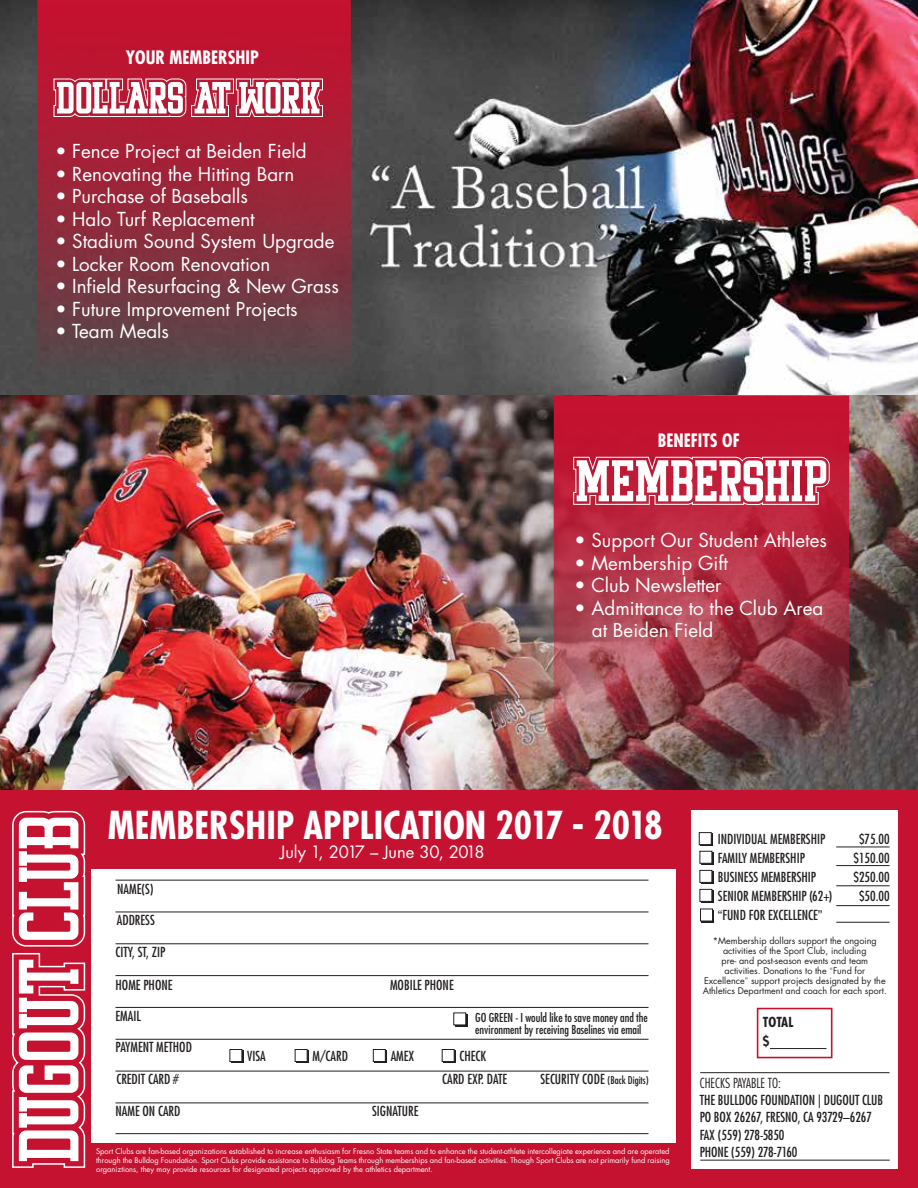
<style>
.page{position:relative;width:918px;height:1188px;background:#fff}
.page>*{position:absolute;margin:0;border:0;box-sizing:border-box;transform-origin:0 0}
.t1{font:700 condensed 37.5px "Futura";color:#fff}
.t2{font:18.75px/22.5px "Futura";color:#fff}
.t3{font:700 condensed 18px "Futura";color:#fff}
.t4{font:16.5px "Futura";color:#fff}
.t5{font:condensed 13.5px/19.2px "Futura";color:#231f20}
.t6{font:300 condensed 13.5px "Futura";color:#231f20}
.t7{font:700 condensed 13.5px/19.2px "Futura";color:#231f20}
.t8{font:condensed 12px/12px "Futura";color:#231f20}
.t9{font:9px/10.2px "Futura";color:#231f20;text-align:center}
.t10{font:7.5px/9px "Futura";color:#fff;text-align:justify}
.s1{font-size:10.5px}
.s2{font-family:"Helvetica";font-stretch:normal}
.s3{font-family:"Helvetica";font-weight:300}
</style>
<div class="page">
<img style="left:0;top:0;width:918px;height:791px">
<div style="left:0;top:791px;width:918px;height:397px;background:#c41230"></div>
<div style="left:37px;top:0;width:314px;height:375px;background:linear-gradient(to bottom,#d20a2c,#5a4549)"></div>
<img style="left:554px;top:396px;width:295px;height:360px">
<div style="left:92px;top:869px;width:584px;height:274px;background:#fff"></div>
<div style="left:691px;top:810px;width:207px;height:359px;background:#fff"></div>
<svg style="left:12px;top:810px;width:74px;height:358px"></svg>
<svg style="left:53px;top:78px;width:270px;height:39px"></svg>
<svg style="left:573px;top:457px;width:257px;height:48px"></svg>
<hr style="left:116px;top:880px;width:532px;height:1px;background:#231f20">
<hr style="left:116px;top:912px;width:532px;height:1px;background:#231f20">
<hr style="left:116px;top:943px;width:532px;height:1px;background:#231f20">
<hr style="left:116px;top:975px;width:532px;height:1px;background:#231f20">
<hr style="left:116px;top:1007px;width:532px;height:1px;background:#231f20">
<hr style="left:116px;top:1039px;width:532px;height:1px;background:#231f20">
<hr style="left:116px;top:1071px;width:532px;height:1px;background:#231f20">
<hr style="left:116px;top:1103px;width:532px;height:1px;background:#231f20">
<hr style="left:116px;top:1133px;width:532px;height:1px;background:#231f20">
<div style="left:701px;top:834px;width:12px;height:12px;background:#231f20"></div>
<div style="left:699px;top:832px;width:13px;height:13px;background:#fff;border:1px solid #231f20"></div>
<div style="left:455px;top:1014px;width:12px;height:12px;background:#231f20"></div>
<div style="left:453px;top:1013px;width:13px;height:12px;background:#fff;border:1px solid #231f20"></div>
<div style="left:231px;top:1051px;width:12px;height:12px;background:#231f20"></div>
<div style="left:230px;top:1049px;width:12px;height:13px;background:#fff;border:1px solid #231f20"></div>
<div style="left:296px;top:1051px;width:12px;height:12px;background:#231f20"></div>
<div style="left:295px;top:1049px;width:13px;height:13px;background:#fff;border:1px solid #231f20"></div>
<div style="left:375px;top:1051px;width:12px;height:12px;background:#231f20"></div>
<div style="left:373px;top:1049px;width:13px;height:13px;background:#fff;border:1px solid #231f20"></div>
<div style="left:443px;top:1051px;width:12px;height:12px;background:#231f20"></div>
<div style="left:442px;top:1049px;width:13px;height:13px;background:#fff;border:1px solid #231f20"></div>
<div style="left:701px;top:852px;width:12px;height:13px;background:#231f20"></div>
<div style="left:700px;top:851px;width:12px;height:13px;background:#fff;border:1px solid #231f20"></div>
<div style="left:701px;top:872px;width:12px;height:12px;background:#231f20"></div>
<div style="left:700px;top:870px;width:12px;height:13px;background:#fff;border:1px solid #231f20"></div>
<div style="left:701px;top:891px;width:12px;height:12px;background:#231f20"></div>
<div style="left:700px;top:889px;width:12px;height:13px;background:#fff;border:1px solid #231f20"></div>
<div style="left:702px;top:910px;width:12px;height:12px;background:#231f20"></div>
<div style="left:700px;top:909px;width:13px;height:12px;background:#fff;border:1px solid #231f20"></div>
<hr style="left:836px;top:847px;width:54px;height:1px;background:#231f20">
<hr style="left:836px;top:865px;width:54px;height:1px;background:#231f20">
<hr style="left:836px;top:885px;width:54px;height:1px;background:#231f20">
<hr style="left:836px;top:905px;width:54px;height:1px;background:#231f20">
<hr style="left:836px;top:922px;width:54px;height:1px;background:#231f20">
<hr style="left:700px;top:1072px;width:190px;height:1px;background:#231f20">
<hr style="left:700px;top:1160px;width:190px;height:1px;background:#231f20">
<hr style="left:770px;top:1048px;width:56px;height:1px;background:#231f20">
<div style="left:757px;top:1008px;width:76px;height:50px;border:2px solid #c41230"></div>
<h3 class="t3" style="left:126px;top:46px;width:135px">YOUR MEMBERSHIP</h3>
<h2 class="t2" style="left:55px;top:140px;width:253px">• Fence Project at Beiden Field</h2>
<h2 class="t2" style="left:55px;top:163px;width:241px">• Renovating the Hitting Barn</h2>
<h2 class="t2" style="left:55px;top:185px;width:194px">• Purchase of Baseballs</h2>
<h2 class="t2" style="left:55px;top:208px;width:201px">• Halo Turf Replacement</h2>
<h2 class="t2" style="left:55px;top:230px;width:281px">• Stadium Sound System Upgrade</h2>
<h2 class="t2" style="left:55px;top:253px;width:217px">• Locker Room Renovation</h2>
<h2 class="t2" style="left:55px;top:275px;width:285px">• Infield Resurfacing &amp; New Grass</h2>
<h2 class="t2" style="left:55px;top:298px;width:244px">• Future Improvement Projects</h2>
<h2 class="t2" style="left:55px;top:320px;width:115px">• Team Meals</h2>
<h3 class="t3" style="left:658px;top:430px;width:84px">BENEFITS OF</h3>
<h2 class="t2" style="left:575px;top:529px;width:254px">• Support Our Student Athletes</h2>
<h2 class="t2" style="left:575px;top:552px;width:155px">• Membership Gift</h2>
<h2 class="t2" style="left:575px;top:574px;width:148px">• Club Newsletter</h2>
<h2 class="t2" style="left:592px;top:597px;width:233px;text-indent:-17px">• Admittance to the Club Area at Beiden Field</h2>
<h1 class="t1" style="left:108px;top:802px;width:556px">MEMBERSHIP APPLICATION 2017 - 2018</h1>
<h3 class="t5" style="left:117px;top:879px;width:38px">NAME(S)</h3>
<h3 class="t5" style="left:117px;top:911px;width:40px">ADDRESS</h3>
<h3 class="t5" style="left:116px;top:943px;width:51px">CITY, ST, ZIP</h3>
<h3 class="t5" style="left:116px;top:975px;width:58px">HOME PHONE</h3>
<h3 class="t5" style="left:116px;top:1007px;width:27px">EMAIL</h3>
<h3 class="t5" style="left:116px;top:1037px;width:78px">PAYMENT METHOD</h3>
<h3 class="t4" style="left:280px;top:842px;width:206px">July 1, 2017 – June 30, 2018</h3>
<h3 class="t5" style="left:390px;top:975px;width:65px">MOBILE PHONE</h3>
<h3 class="t8" style="left:475px;top:1011px;width:174px">GO GREEN - I would like to save money and the environment by receiving Baselines via email</h3>
<h3 class="t5" style="left:247px;top:1046px;width:20px">VISA</h3>
<h3 class="t5" style="left:313px;top:1046px;width:37px">M/CARD</h3>
<h3 class="t5" style="left:391px;top:1046px;width:25px">AMEX</h3>
<h3 class="t5" style="left:460px;top:1046px;width:28px">CHECK</h3>
<h3 class="t5" style="left:116px;top:1069px;width:64px">CREDIT CARD #</h3>
<h3 class="t5" style="left:442px;top:1069px;width:67px">CARD EXP. DATE</h3>
<h3 class="t5" style="left:541px;top:1069px;width:110px">SECURITY CODE <span class="s1">(Back Digits)</span></h3>
<h3 class="t5" style="left:116px;top:1101px;width:67px">NAME ON CARD</h3>
<h3 class="t5" style="left:372px;top:1101px;width:48px">SIGNATURE</h3>
<p class="t10" style="left:96px;top:1147px;width:575px">Sport Clubs are fan-based organizations established to increase enthusiasm for Fresno State teams and to enhance the student-athlete intercollegiate experience and are operated through the Bulldog Foundation. Sport Clubs provide assistance to Bulldog Teams through memberships and fan-based activities. Though Sport Clubs are not primarily fund raising organiztions, they may provide resources for designated projects approved by the athletics department.</p>
<h3 class="t5" style="left:718px;top:829px;width:116px">INDIVIDUAL MEMBERSHIP<br>FAMILY MEMBERSHIP<br>BUSINESS MEMBERSHIP<br>SENIOR MEMBERSHIP (62+) <span class="s2">“</span>FUND FOR EXCELLENCE<span class="s2">”</span></h3>
<h3 class="t5" style="left:854px;top:829px;width:38px;text-align:center">$75.00 $150.00 $250.00 $50.00</h3>
<p class="t9" style="left:703px;top:935px;width:186px">*Membership dollars support the ongoing activities of the Sport Club, including<br>pre- and post-season events and team activities. Donations to the <span class="s3">“</span>Fund for Excellence<span class="s3">”</span> support projects designated by the Athletics Department and coach for each sport.</p>
<h3 class="t7" style="left:763px;top:1013px;width:32px">TOTAL $</h3>
<h3 class="t6" style="left:700px;top:1075px;width:83px">CHECKS PAYABLE TO:</h3>
<h3 class="t5" style="left:700px;top:1091px;width:185px;line-height:17.2px">THE BULLDOG FOUNDATION | DUGOUT CLUB<br>PO BOX 26267, FRESNO, CA 93729–6267<br>FAX (559) 278-5850<br>PHONE (559) 278-7160</h3>
</div>
